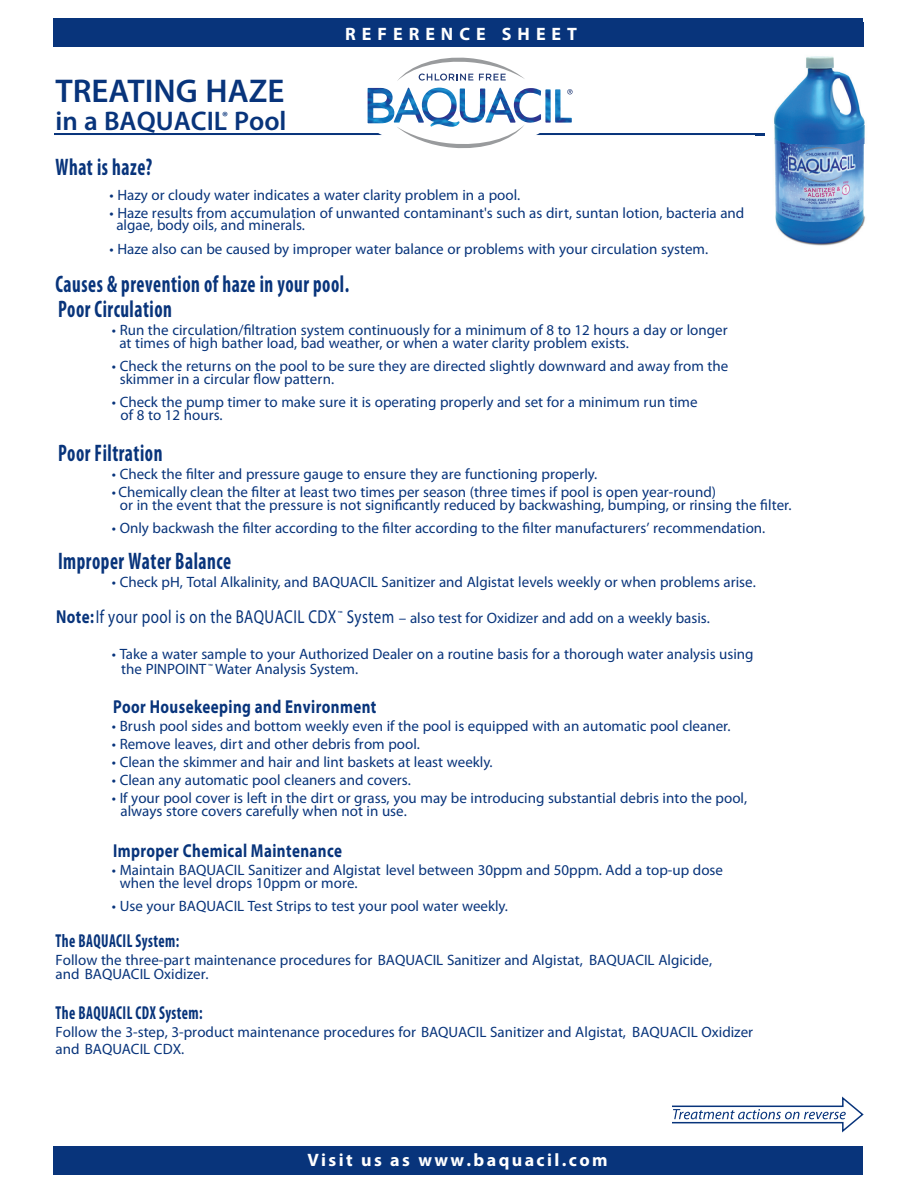
<style>
.page{position:relative;width:918px;height:1188px;background:#fff}
.page>*{position:absolute;margin:0;border:0;box-sizing:border-box;transform-origin:0 0}
.t1{font:600 33px "Myriad Pro";color:#08347b}
.t2{font:600 27px "Myriad Pro";color:#08347b}
.t3{font:700 condensed 24px/24.5px "Myriad Pro";letter-spacing:.025em;color:#08347b;scale:.8 1}
.t4{font:700 18.75px "Myriad Pro";letter-spacing:.025em;color:#08347b;scale:.8 1}
.t5{font:700 condensed 18.75px "Myriad Pro";letter-spacing:.025em;color:#08347b;scale:.8 1}
.t6{font:18.75px "Myriad Pro";letter-spacing:.025em;color:#08347b;scale:.8 1}
.t7{font:700 18px "Myriad Pro";letter-spacing:.135em;color:#fff}
.t8{font:700 18px "Myriad Pro";letter-spacing:.335em;color:#fff}
.t9{font:15px/12.8px "Myriad Pro";color:#08347b}
.t10{font:7.5px "Myriad Pro";color:#08347b}
.s1{font-weight:700}
.s2{font-size:18.75px}
</style>
<div class="page">
<div style="left:53px;top:18px;width:810px;height:28px;background:#08347b"></div>
<div style="left:53px;top:1146px;width:810px;height:28px;background:#08347b"></div>
<svg style="left:672px;top:1096px;width:192px;height:37px"></svg>
<img style="left:368px;top:88px;width:204px;height:36px">
<svg style="left:567px;top:89px;width:6px;height:5px"></svg>
<svg style="left:397px;top:57px;width:128px;height:24px"></svg>
<img style="left:756px;top:46px;width:85px;height:181px">
<img style="left:841px;top:22px;width:24px;height:205px">
<img style="left:778px;top:227px;width:84px;height:19px">
<svg style="left:54px;top:124px;width:810px;height:26px"></svg>
<img style="left:841px;top:22px;width:22px;height:24px">
<img style="left:766px;top:126px;width:99px;height:17px">
<p class="t1" style="left:56px;top:80px;width:230px">TREATING HAZE</p>
<p class="t2" style="left:56px;top:112px;width:233px">in a BAQUACIL<sup>®</sup> Pool</p>
<p class="t8" style="left:345px;top:27px;width:233px">REFERENCE SHEET</p>
<p class="t3" style="left:56px;top:155px;width:123px">What is haze?</p>
<p class="t9" style="left:110px;top:190px;width:412px">• Hazy or cloudy water indicates a water clarity problem in a pool.</p>
<p class="t9" style="left:116px;top:208px;width:630px;text-indent:-7px">• Haze results from accumulation of unwanted contaminant's such as dirt, suntan lotion, bacteria and algae, body oils, and minerals.</p>
<p class="t9" style="left:110px;top:244px;width:600px">• Haze also can be caused by improper water balance or problems with your circulation system.</p>
<p class="t3" style="left:56px;top:272px;width:369px">Causes &amp; prevention of haze in your pool.<br>Poor Circulation</p>
<p class="t9" style="left:119px;top:325px;width:610px;text-indent:-8px">• Run the circulation/filtration system continuously for a minimum of 8 to 12 hours a day or longer at times of high bather load, bad weather, or when a water clarity problem exists.</p>
<p class="t9" style="left:120px;top:361px;width:610px;text-indent:-8px">• Check the returns on the pool to be sure they are directed slightly downward and away from the skimmer in a circular flow pattern.</p>
<p class="t9" style="left:121px;top:396px;width:579px;line-height:13.5px;text-indent:-9px">• Check the pump timer to make sure it is operating properly and set for a minimum run time of 8 to 12 hours.</p>
<p class="t3" style="left:58px;top:440px;width:132px">Poor Filtration</p>
<p class="t9" style="left:112px;top:469px;width:487px">• Check the filter and pressure gauge to ensure they are functioning properly.</p>
<p class="t9" style="left:120px;top:487px;width:673px;text-indent:-8px">• Chemically clean the filter at least two times per season (three times if pool is open year-round)<br>or in the event that the pressure is not significantly reduced by backwashing, bumping, or rinsing the filter.</p>
<p class="t9" style="left:112px;top:523px;width:655px">• Only backwash the filter according to the filter according to the filter manufacturers’ recommendation.</p>
<p class="t3" style="left:58px;top:548px;width:218px">Improper Water Balance</p>
<p class="t9" style="left:112px;top:577px;width:645px">• Check pH, Total Alkalinity, and BAQUACIL Sanitizer and Algistat levels weekly or when problems arise.</p>
<p class="t6" style="left:56px;top:609px;width:352px"><span class="s1">Note:</span> If your pool is on the BAQUACIL CDX</p>
<p class="t10" style="left:338px;top:610px;width:6px">™</p>
<p class="t9" style="left:347px;top:613px;width:365px"><span class="s2">System</span> – also test for Oxidizer and add on a weekly basis.</p>
<p class="t9" style="left:121px;top:647px;width:634px;line-height:15.3px;text-indent:-9px">• Take a water sample to your Authorized Dealer on a routine basis for a thorough water analysis using the PINPOINT <sup>™</sup> Water Analysis System.</p>
<p class="t4" style="left:113px;top:699px;width:331px">Poor Housekeeping and Environment</p>
<p class="t9" style="left:112px;top:721px;width:620px">• Brush pool sides and bottom weekly even if the pool is equipped with an automatic pool cleaner.</p>
<p class="t9" style="left:112px;top:739px;width:310px">• Remove leaves, dirt and other debris from pool.</p>
<p class="t9" style="left:112px;top:757px;width:382px">• Clean the skimmer and hair and lint baskets at least weekly.</p>
<p class="t9" style="left:112px;top:775px;width:300px">• Clean any automatic pool cleaners and covers.</p>
<p class="t9" style="left:120px;top:792px;width:628px;line-height:13.5px;text-indent:-9px">• If your pool cover is left in the dirt or grass, you may be introducing substantial debris into the pool, always store covers carefully when not in use.</p>
<p class="t4" style="left:113px;top:843px;width:288px">Improper Chemical Maintenance</p>
<p class="t9" style="left:120px;top:864px;width:605px;line-height:13.5px;text-indent:-8px">• Maintain BAQUACIL Sanitizer and Algistat level between 30ppm and 50ppm. Add a top-up dose when the level drops 10ppm or more.</p>
<p class="t9" style="left:112px;top:901px;width:397px">• Use your BAQUACIL Test Strips to test your pool water weekly.</p>
<p class="t5" style="left:55px;top:930px;width:156px">The BAQUACIL System:</p>
<p class="t9" style="left:55px;top:954px;width:658px;line-height:14.2px">Follow the three-part maintenance procedures for BAQUACIL Sanitizer and Algistat, BAQUACIL Algicide, and BAQUACIL Oxidizer.</p>
<p class="t5" style="left:55px;top:1002px;width:186px">The BAQUACIL CDX System:</p>
<p class="t9" style="left:55px;top:1025px;width:699px;line-height:16.8px">Follow the 3-step, 3-product maintenance procedures for BAQUACIL Sanitizer and Algistat, BAQUACIL Oxidizer and BAQUACIL CDX.</p>
<p class="t7" style="left:307px;top:1153px;width:302px">Visit us as www.baquacil.com</p>
</div>
